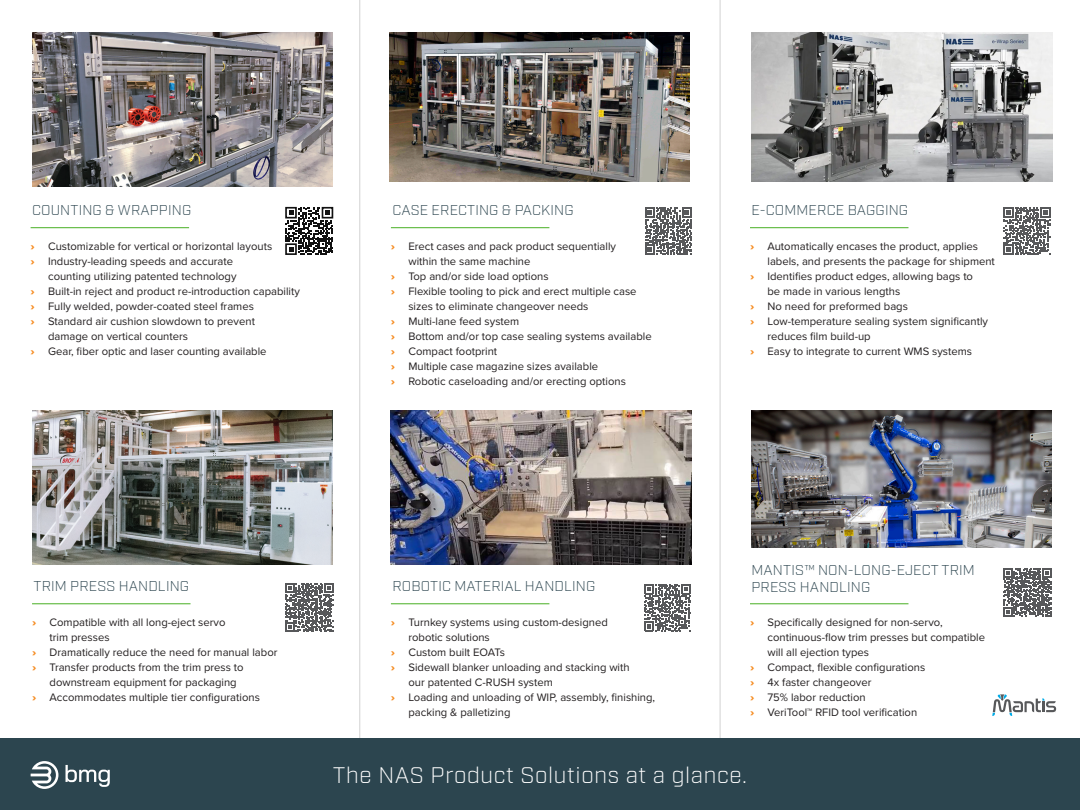
<style>
.page{position:relative;width:1080px;height:810px;background:#fff}
.page>*{position:absolute;margin:0;border:0;box-sizing:border-box;transform-origin:0 0}
.t1{font:300 22.5px "Industry";letter-spacing:.03em;color:#fff}
.Features_Options{font:300 14.25px/17.1px "Industry";letter-spacing:.01em;color:#2c454f}
.Body_Copy{font:11.25px/15px "Proxima Nova";color:#231f20}
.s1{font-weight:900;color:#f68c21}
</style>
<div class="page">
<hr style="left:719px;top:0;width:2px;height:810px;background:#000">
<hr style="left:359px;top:0;width:1px;height:810px;background:#000">
<img style="left:32px;top:32px;width:300px;height:154px">
<img style="left:389px;top:32px;width:301px;height:149px">
<img style="left:751px;top:32px;width:302px;height:149px">
<img style="left:32px;top:411px;width:300px;height:153px">
<img style="left:752px;top:411px;width:299px;height:136px">
<svg style="left:992px;top:694px;width:65px;height:22px"></svg>
<img style="left:391px;top:411px;width:300px;height:153px">
<hr style="left:31px;top:227px;width:158px;height:1px;background:#65bc46">
<hr style="left:750px;top:227px;width:158px;height:1px;background:#65bc46">
<hr style="left:391px;top:227px;width:158px;height:1px;background:#65bc46">
<hr style="left:391px;top:603px;width:158px;height:1px;background:#65bc46">
<hr style="left:32px;top:603px;width:159px;height:1px;background:#65bc46">
<hr style="left:750px;top:603px;width:158px;height:1px;background:#65bc46">
<div style="left:0;top:739px;width:1080px;height:71px;background:#2c454f"></div>
<svg style="left:66px;top:765px;width:44px;height:22px"></svg>
<svg style="left:31px;top:761px;width:27px;height:28px"></svg>
<svg style="left:645px;top:208px;width:47px;height:47px"></svg>
<svg style="left:1003px;top:208px;width:47px;height:47px"></svg>
<svg style="left:285px;top:584px;width:48px;height:48px"></svg>
<svg style="left:1003px;top:568px;width:48px;height:48px"></svg>
<svg style="left:644px;top:584px;width:47px;height:47px"></svg>
<svg style="left:285px;top:207px;width:48px;height:48px"></svg>
<p class="Features_Options" style="left:32px;top:201px;width:161px">COUNTING &amp; WRAPPING</p>
<p class="Features_Options" style="left:392px;top:201px;width:183px">CASE ERECTING &amp; PACKING</p>
<p class="Features_Options" style="left:752px;top:201px;width:158px">E-COMMERCE BAGGING</p>
<p class="Body_Copy" style="left:31px;top:238px;width:243px"><span class="s1">›</span> Customizable for vertical or horizontal layouts</p>
<p class="Body_Copy" style="left:48px;top:253px;width:190px;text-indent:-18px"><span class="s1">›</span> Industry-leading speeds and accurate counting utilizing patented technology</p>
<p class="Body_Copy" style="left:31px;top:283px;width:271px"><span class="s1">›</span> Built-in reject and product re-introduction capability</p>
<p class="Body_Copy" style="left:31px;top:298px;width:225px"><span class="s1">›</span> Fully welded, powder-coated steel frames</p>
<p class="Body_Copy" style="left:48px;top:313px;width:208px;text-indent:-18px"><span class="s1">›</span> Standard air cushion slowdown to prevent damage on vertical counters</p>
<p class="Body_Copy" style="left:31px;top:343px;width:238px"><span class="s1">›</span> Gear, fiber optic and laser counting available</p>
<p class="Body_Copy" style="left:408px;top:238px;width:209px;text-indent:-18px"><span class="s1">›</span> Erect cases and pack product sequentially within the same machine</p>
<p class="Body_Copy" style="left:391px;top:268px;width:159px"><span class="s1">›</span> Top and/or side load options</p>
<p class="Body_Copy" style="left:408px;top:283px;width:230px;text-indent:-18px"><span class="s1">›</span> Flexible tooling to pick and erect multiple case sizes to eliminate changeover needs</p>
<p class="Body_Copy" style="left:391px;top:313px;width:130px"><span class="s1">›</span> Multi-lane feed system</p>
<p class="Body_Copy" style="left:391px;top:328px;width:262px"><span class="s1">›</span> Bottom and/or top case sealing systems available</p>
<p class="Body_Copy" style="left:391px;top:343px;width:108px"><span class="s1">›</span> Compact footprint</p>
<p class="Body_Copy" style="left:391px;top:358px;width:209px"><span class="s1">›</span> Multiple case magazine sizes available</p>
<p class="Body_Copy" style="left:391px;top:373px;width:237px"><span class="s1">›</span> Robotic caseloading and/or erecting options</p>
<p class="Features_Options" style="left:34px;top:578px;width:157px">TRIM PRESS HANDLING</p>
<p class="Features_Options" style="left:392px;top:578px;width:204px">ROBOTIC MATERIAL HANDLING</p>
<p class="Body_Copy" style="left:50px;top:614px;width:177px;text-indent:-18px"><span class="s1">›</span> Compatible with all long-eject servo trim presses</p>
<p class="Body_Copy" style="left:32px;top:644px;width:247px"><span class="s1">›</span> Dramatically reduce the need for manual labor</p>
<p class="Body_Copy" style="left:50px;top:659px;width:196px;text-indent:-18px"><span class="s1">›</span> Transfer products from the trim press to downstream equipment for packaging</p>
<p class="Body_Copy" style="left:32px;top:689px;width:229px"><span class="s1">›</span> Accommodates multiple tier configurations</p>
<p class="Body_Copy" style="left:408px;top:614px;width:201px;text-indent:-18px"><span class="s1">›</span> Turnkey systems using custom-designed robotic solutions</p>
<p class="Body_Copy" style="left:391px;top:644px;width:116px"><span class="s1">›</span> Custom built EOATs</p>
<p class="Body_Copy" style="left:408px;top:659px;width:223px;text-indent:-18px"><span class="s1">›</span> Sidewall blanker unloading and stacking with our patented C-RUSH system</p>
<p class="Body_Copy" style="left:408px;top:689px;width:248px;text-indent:-18px"><span class="s1">›</span> Loading and unloading of WIP, assembly, finishing, packing &amp; palletizing</p>
<p class="Body_Copy" style="left:768px;top:238px;width:229px;text-indent:-18px"><span class="s1">›</span> Automatically encases the product, applies labels, and presents the package for shipment</p>
<p class="Body_Copy" style="left:768px;top:268px;width:207px;text-indent:-18px"><span class="s1">›</span> Identifies product edges, allowing bags to be made in various lengths</p>
<p class="Body_Copy" style="left:750px;top:298px;width:159px"><span class="s1">›</span> No need for preformed bags</p>
<p class="Body_Copy" style="left:768px;top:313px;width:222px;text-indent:-18px"><span class="s1">›</span> Low-temperature sealing system significantly reduces film build-up</p>
<p class="Body_Copy" style="left:750px;top:343px;width:224px"><span class="s1">›</span> Easy to integrate to current WMS systems</p>
<p class="Features_Options" style="left:752px;top:561px;width:225px">MANTIS™ NON-LONG-EJECT TRIM<br>PRESS HANDLING</p>
<p class="Body_Copy" style="left:768px;top:614px;width:219px;text-indent:-18px"><span class="s1">›</span> Specifically designed for non-servo, continuous-flow trim presses but compatible will all ejection types</p>
<p class="Body_Copy" style="left:750px;top:659px;width:177px"><span class="s1">›</span> Compact, flexible configurations</p>
<p class="Body_Copy" style="left:750px;top:674px;width:123px"><span class="s1">›</span> 4x faster changeover</p>
<p class="Body_Copy" style="left:750px;top:689px;width:117px"><span class="s1">›</span> 75% labor reduction</p>
<p class="Body_Copy" style="left:750px;top:704px;width:169px"><span class="s1">›</span> VeriTool™ RFID tool verification</p>
<p class="t1" style="left:333px;top:761px;width:416px">The NAS Product Solutions at a glance.</p>
</div>
